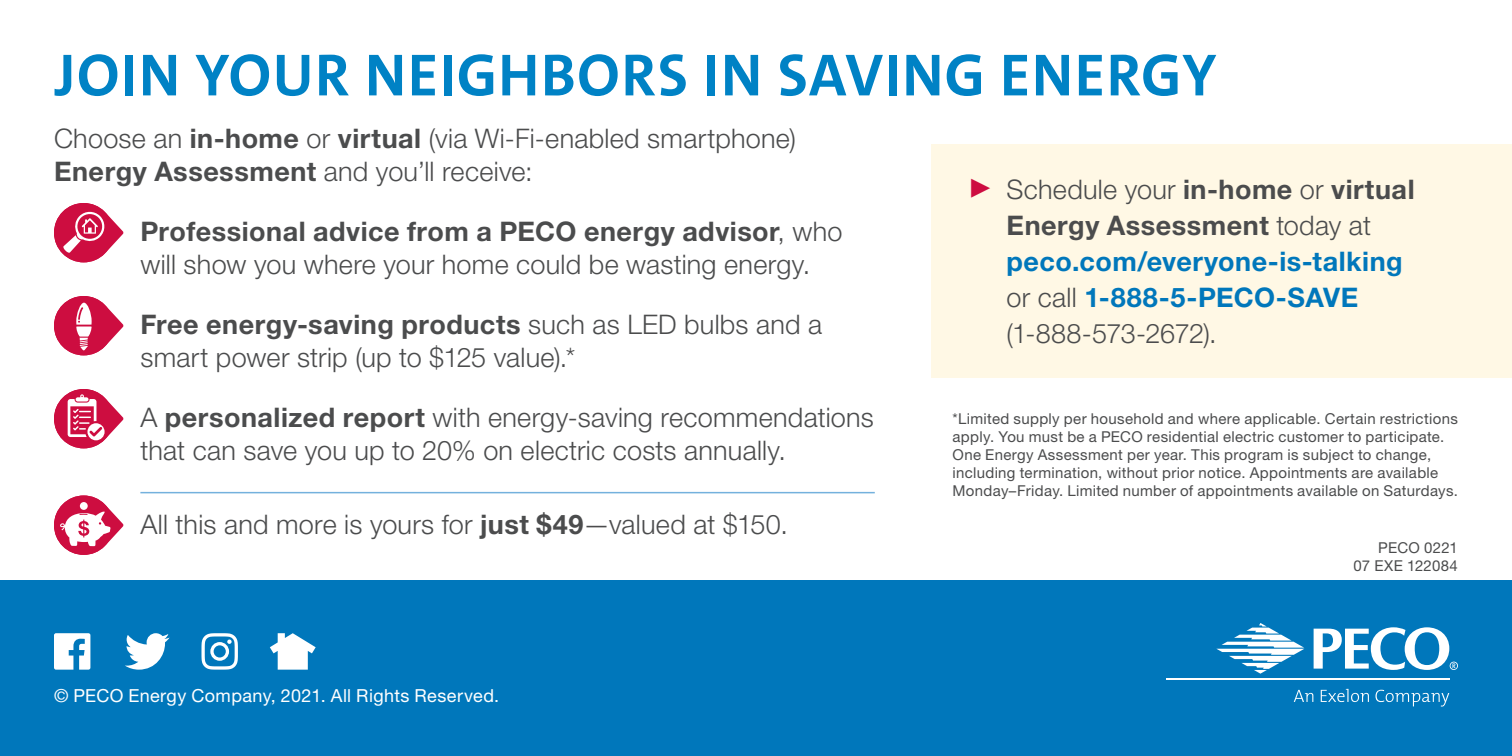
<style>
.page{position:relative;width:1512px;height:756px;background:#fff}
.page>*{position:absolute;margin:0;border:0;box-sizing:border-box;transform-origin:0 0}
.t1{font:700 60px "The Mix C5";letter-spacing:.025em;color:#0082c5}
.t2{font:300 27px/33px "Helvetica Neue LT Std";letter-spacing:.01em;color:#4b4c4d}
.t3{font:700 27px/36px "Helvetica Neue LT Std";letter-spacing:.02em;color:#07b}
.t4{font:18px "Helvetica Neue LT Std";letter-spacing:.02em;color:#fff}
.t5{font:15px/18px "Helvetica Neue LT Std";letter-spacing:.02em;color:#4b4c4d}
.s1{font-weight:700}
.s2{font-family:"The Mix C5";font-weight:400;color:#cd0d40}
.s3{font-weight:300;color:#4b4c4d}
.s4{color:#4b4c4d}
</style>
<div class="page">
<div style="left:0;top:580px;width:1512px;height:176px;background:#07b"></div>
<svg style="left:54px;top:633px;width:36px;height:37px"></svg>
<svg style="left:201px;top:633px;width:37px;height:37px"></svg>
<svg style="left:270px;top:633px;width:46px;height:37px"></svg>
<svg style="left:125px;top:633px;width:45px;height:37px"></svg>
<svg style="left:1216px;top:623px;width:88px;height:51px"></svg>
<hr style="left:1166px;top:679px;width:283px;height:1px;background:#fff">
<svg style="left:1294px;top:690px;width:19px;height:12px"></svg>
<svg style="left:1321px;top:689px;width:28px;height:13px"></svg>
<svg style="left:1351px;top:693px;width:8px;height:9px"></svg>
<div style="left:1352px;top:694px;width:6px;height:7px;background:#07b;border-radius:50%"></div>
<svg style="left:1360px;top:693px;width:9px;height:9px"></svg>
<svg style="left:1375px;top:690px;width:9px;height:12px"></svg>
<svg style="left:1386px;top:693px;width:8px;height:9px"></svg>
<div style="left:1387px;top:694px;width:6px;height:7px;background:#07b;border-radius:50%"></div>
<svg style="left:1395px;top:693px;width:54px;height:14px"></svg>
<svg style="left:1314px;top:627px;width:144px;height:43px"></svg>
<hr style="left:140px;top:492px;width:735px;height:1px;background:#74b1dd">
<svg style="left:54px;top:203px;width:70px;height:59px"></svg>
<svg style="left:54px;top:296px;width:70px;height:59px"></svg>
<svg style="left:54px;top:389px;width:70px;height:59px"></svg>
<svg style="left:54px;top:495px;width:70px;height:60px"></svg>
<div style="left:932px;top:145px;width:580px;height:233px;background:#fff8e4"></div>
<h2 class="t1" style="left:55px;top:37px;width:1163px">JOIN YOUR NEIGHBORS IN SAVING ENERGY</h2>
<p class="t2" style="left:54px;top:122px;width:744px">Choose an <span class="s1">in-home</span> or <span class="s1">virtual</span> (via Wi-Fi-enabled smartphone)<br><span class="s1">Energy Assessment</span> and you’ll receive:</p>
<p class="t2" style="left:140px;top:215px;width:704px"><span class="s1">Professional advice from a PECO energy advisor</span>, who will show you where your home could be wasting energy.</p>
<p class="t2" style="left:140px;top:308px;width:683px"><span class="s1">Free energy-saving products</span> such as LED bulbs and a smart power strip (up to $125 value).*</p>
<p class="t2" style="left:140px;top:401px;width:735px">A <span class="s1">personalized report</span> with energy-saving recommendations that can save you up to 20% on electric costs annually.</p>
<p class="t2" style="left:140px;top:507px;width:649px">All this and more is yours for <span class="s1">just $49</span>—valued at $150.</p>
<p class="t4" style="left:54px;top:685px;width:447px">© PECO Energy Company, 2021. All Rights Reserved.</p>
<p class="t3" style="left:1007px;top:171px;width:410px;text-indent:-41px"><span class="s2">▶</span> <span class="s3">Schedule your</span> <span class="s4">in-home</span> <span class="s3">or</span> <span class="s4">virtual<br>Energy Assessment</span> <span class="s3">today at </span>peco.com/everyone-is-talking <span class="s3">or call</span> 1-888-5-PECO-SAVE <span class="s3">(1-888-573-2672).</span></p>
<p class="t5" style="left:953px;top:409px;width:507px">*Limited supply per household and where applicable. Certain restrictions apply. You must be a PECO residential electric customer to participate.<br>One Energy Assessment per year. This program is subject to change, including termination, without prior notice. Appointments are available Monday–Friday. Limited number of appointments available on Saturdays.</p>
<p class="t5" style="left:1378px;top:539px;width:81px">PECO 0221</p>
<p class="t5" style="left:1354px;top:557px;width:106px">07 EXE 122084</p>
</div>
